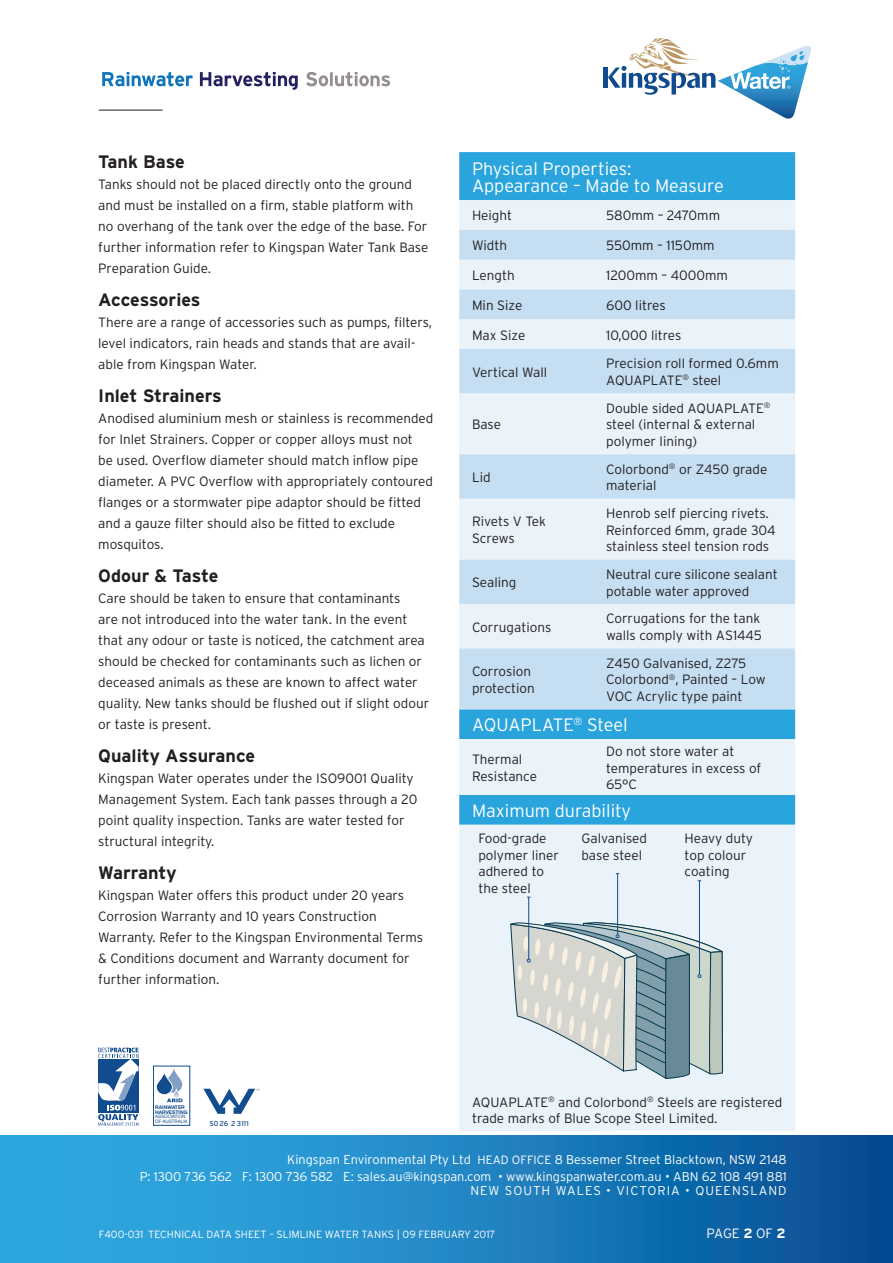
<style>
.page{position:relative;width:893px;height:1263px;background:#fff}
.page>*{position:absolute;margin:0;border:0;box-sizing:border-box;transform-origin:0 0}
.Chart_Headings{font:300 18px/16.5px "Interstate";color:#fff}
.Sub_Heading{font:700 18px "Interstate";color:#231f20}
.Sub_Heading-2{font:300 13.5px/21px "Interstate";color:#231f20}
.Chart{font:300 13.5px/16.5px "Interstate";color:#231f20}
.t1{font:300 13.5px "Interstate";letter-spacing:-.01em;color:#fff}
.t2{font:300 12.75px/16.4px "Interstate";color:#fff;text-align:right}
.t3{font:300 12.75px "Interstate";letter-spacing:.08em;color:#fff}
.t4{font:300 10.5px "Interstate";color:#fff}
.t5{font:7.05px "Interstate";color:#114c8f}
.t6{font:700 4.95px/4.7px "Helvetica Neue";color:#114c8f}
.t7{font:4.65px/4.7px "Helvetica Neue";color:#114c8f}
.s1{font-size:12px}
.s2{font-weight:700}
</style>
<div class="page">
<div style="left:0;top:1135px;width:893px;height:128px;background:linear-gradient(to right,#36b4ea,#065197)"></div>
<hr style="left:604px;top:68px;width:4px;height:20px;background:#104b8f">
<svg style="left:608px;top:38px;width:203px;height:81px"></svg>
<svg style="left:102px;top:72px;width:91px;height:14px"></svg>
<svg style="left:200px;top:72px;width:98px;height:18px"></svg>
<svg style="left:306px;top:72px;width:84px;height:14px"></svg>
<hr style="left:99px;top:109px;width:64px;height:2px;background:#6b6a6a">
<div style="left:459px;top:152px;width:336px;height:48px;background:#2aa4dc"></div>
<svg style="left:459px;top:200px;width:336px;height:931px;background:#c9e5f4"></svg>
<svg style="left:459px;top:230px;width:336px;height:479px;background:#d6e8f5"></svg>
<hr style="left:528px;top:897px;width:1px;height:62px;background:#114c8f">
<hr style="left:617px;top:874px;width:1px;height:61px;background:#114c8f">
<hr style="left:699px;top:881px;width:1px;height:93px;background:#114c8f">
<svg style="left:510px;top:923px;width:214px;height:156px;background:#b9c6c8"></svg>
<svg style="left:203px;top:1089px;width:56px;height:25px"></svg>
<svg style="left:98px;top:1047px;width:41px;height:79px"></svg>
<svg style="left:165px;top:1068px;width:17px;height:25px"></svg>
<svg style="left:156px;top:1072px;width:16px;height:23px"></svg>
<div style="left:156px;top:1071px;width:16px;height:24px;border:1px solid #fff;border-radius:8px"></div>
<svg style="left:167px;top:1089px;width:16px;height:13px"></svg>
<div style="left:173px;top:1089px;width:7px;height:9px;border:1px solid #fff;border-radius:3px"></div>
<div style="left:153px;top:1066px;width:37px;height:60px;border:1px solid #114c8f"></div>
<p class="Sub_Heading" style="left:98px;top:152px;width:88px">Tank Base</p>
<p class="Sub_Heading-2" style="left:98px;top:174px;width:332px">Tanks should not be placed directly onto the ground and must be installed on a firm, stable platform with no overhang of the tank over the edge of the base. For further information refer to Kingspan Water Tank Base Preparation Guide.</p>
<p class="Sub_Heading" style="left:98px;top:290px;width:104px">Accessories</p>
<p class="Sub_Heading-2" style="left:98px;top:312px;width:335px">There are a range of accessories such as pumps, filters, level indicators, rain heads and stands that are avail&shy;able from Kingspan Water.</p>
<p class="Sub_Heading" style="left:98px;top:386px;width:125px">Inlet Strainers</p>
<p class="Sub_Heading-2" style="left:98px;top:408px;width:337px">Anodised aluminium mesh or stainless is recommended for Inlet Strainers. Copper or copper alloys must not<br>be used. Overflow diameter should match inflow pipe diameter. A PVC Overflow with appropriately contoured flanges or a stormwater pipe adaptor should be fitted and a gauze filter should also be fitted to exclude mosquitos.</p>
<p class="Sub_Heading" style="left:98px;top:566px;width:122px">Odour &amp; Taste</p>
<p class="Sub_Heading-2" style="left:98px;top:588px;width:332px">Care should be taken to ensure that contaminants<br>are not introduced into the water tank. In the event that any odour or taste is noticed, the catchment area should be checked for contaminants such as lichen or deceased animals as these are known to affect water quality. New tanks should be flushed out if slight odour or taste is present.</p>
<p class="Sub_Heading" style="left:98px;top:746px;width:158px">Quality Assurance</p>
<p class="Sub_Heading-2" style="left:98px;top:768px;width:321px">Kingspan Water operates under the ISO9001 Quality Management System. Each tank passes through a 20 point quality inspection. Tanks are water tested for structural integrity.</p>
<p class="Sub_Heading" style="left:98px;top:863px;width:80px">Warranty</p>
<p class="Sub_Heading-2" style="left:98px;top:885px;width:327px">Kingspan Water offers this product under 20 years Corrosion Warranty and 10 years Construction Warranty. Refer to the Kingspan Environmental Terms &amp; Conditions document and Warranty document for further information.</p>
<p class="Chart_Headings" style="left:472px;top:160px;width:253px">Physical Properties:<br>Appearance – Made to Measure</p>
<p class="Sub_Heading-2" style="left:472px;top:205px;width:42px">Height</p>
<p class="Sub_Heading-2" style="left:606px;top:205px;width:116px">580mm – 2470mm</p>
<p class="Sub_Heading-2" style="left:472px;top:235px;width:37px">Width</p>
<p class="Sub_Heading-2" style="left:606px;top:235px;width:110px">550mm – 1150mm</p>
<p class="Sub_Heading-2" style="left:472px;top:265px;width:44px">Length</p>
<p class="Sub_Heading-2" style="left:606px;top:265px;width:123px">1200mm – 4000mm</p>
<p class="Sub_Heading-2" style="left:472px;top:294px;width:52px">Min Size</p>
<p class="Sub_Heading-2" style="left:606px;top:294px;width:61px">600 litres</p>
<p class="Sub_Heading-2" style="left:472px;top:324px;width:55px">Max Size</p>
<p class="Sub_Heading-2" style="left:606px;top:324px;width:77px">10,000 litres</p>
<p class="Sub_Heading-2" style="left:472px;top:361px;width:77px">Vertical Wall</p>
<p class="Sub_Heading-2" style="left:606px;top:355px;width:174px;line-height:16.5px">Precision roll formed 0.6mm<br>AQUAPLATE<sup>®</sup> steel</p>
<p class="Sub_Heading-2" style="left:472px;top:414px;width:31px">Base</p>
<p class="Sub_Heading-2" style="left:606px;top:400px;width:166px;line-height:16.5px">Double sided AQUAPLATE<sup>® </sup>steel (internal &amp; external polymer lining)</p>
<p class="Sub_Heading-2" style="left:472px;top:467px;width:20px">Lid</p>
<p class="Sub_Heading-2" style="left:606px;top:461px;width:163px;line-height:16.5px">Colorbond<sup>®</sup> or Z450 grade material</p>
<p class="Sub_Heading-2" style="left:472px;top:513px;width:76px;line-height:16.5px">Rivets V Tek<br>Screws</p>
<p class="Sub_Heading-2" style="left:606px;top:505px;width:171px;line-height:16.5px">Henrob self piercing rivets.<br>Reinforced 6mm, grade 304 stainless steel tension rods</p>
<p class="Sub_Heading-2" style="left:472px;top:572px;width:46px">Sealing</p>
<p class="Sub_Heading-2" style="left:606px;top:566px;width:173px;line-height:16.5px">Neutral cure silicone sealant potable water approved</p>
<p class="Sub_Heading-2" style="left:472px;top:616px;width:81px">Corrugations</p>
<p class="Sub_Heading-2" style="left:606px;top:610px;width:157px;line-height:16.5px">Corrugations for the tank walls comply with AS1445</p>
<p class="Sub_Heading-2" style="left:472px;top:663px;width:64px;line-height:16.5px">Corrosion protection</p>
<p class="Sub_Heading-2" style="left:606px;top:655px;width:161px;line-height:16.5px">Z450 Galvanised, Z275<br>Colorbond<sup>®</sup>, Painted – Low<br>VOC Acrylic type paint</p>
<p class="Chart_Headings" style="left:472px;top:717px;width:157px">AQUAPLATE<sup>®</sup> Steel</p>
<p class="Chart" style="left:472px;top:751px;width:67px">Thermal<br>Resistance</p>
<p class="Chart" style="left:606px;top:743px;width:157px">Do not store water at temperatures in excess of<br>65°C</p>
<p class="Chart_Headings" style="left:472px;top:802px;width:161px">Maximum durability</p>
<p class="Chart" style="left:478px;top:830px;width:70px">Food-grade</p>
<p class="Chart" style="left:478px;top:847px;width:82px">polymer liner</p>
<p class="Chart" style="left:478px;top:863px;width:67px">adhered to</p>
<p class="Chart" style="left:478px;top:880px;width:54px">the steel</p>
<p class="Chart" style="left:581px;top:830px;width:67px">Galvanised</p>
<p class="Chart" style="left:581px;top:847px;width:62px">base steel</p>
<p class="Chart" style="left:685px;top:830px;width:70px">Heavy duty</p>
<p class="Chart" style="left:685px;top:847px;width:63px">top colour</p>
<p class="Chart" style="left:685px;top:863px;width:46px">coating</p>
<p class="t6" style="left:155px;top:1105px;width:34px">RAINWATER<br>HARVESTING</p>
<p class="t7" style="left:155px;top:1115px;width:34px">ASSOCIATION<br>OF AUSTRALIA</p>
<p class="t5" style="left:209px;top:1119px;width:41px">S026 23111</p>
<p class="Chart" style="left:472px;top:1094px;width:312px">AQUAPLATE<sup>®</sup> and Colorbond<sup>®</sup> Steels are registered trade marks of Blue Scope Steel Limited.</p>
<p class="t2" style="left:140px;top:1151px;width:648px">Kingspan Environmental Pty Ltd <span class="s1">HEAD OFFICE</span> 8 Bessemer Street Blacktown, NSW 2148<br>P: 1300 736 562 F: 1300 736 582 E: sales.au@kingspan.com • www.kingspanwater.com.au • ABN 62 108 491 881</p>
<p class="t3" style="left:470px;top:1183px;width:318px">NEW SOUTH WALES • VICTORIA • QUEENSLAND</p>
<p class="t4" style="left:99px;top:1228px;width:398px">F400-031 TECHNICAL DATA SHEET – SLIMLINE WATER TANKS | 09 FEBRUARY 2017</p>
<p class="t1" style="left:707px;top:1226px;width:81px">PAGE <span class="s2">2</span> OF <span class="s2">2</span></p>
</div>
